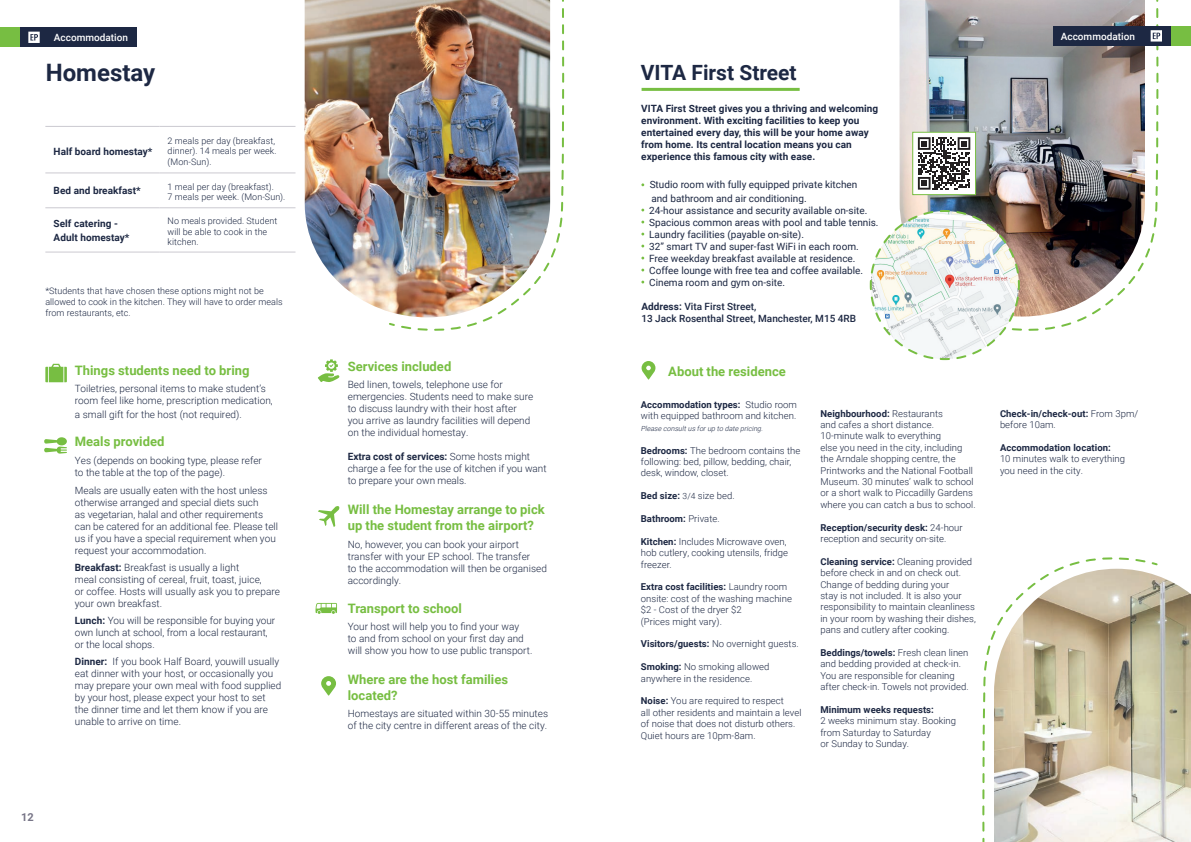
<style>
.page{position:relative;width:1191px;height:842px;background:#fff}
.page>*{position:absolute;margin:0;border:0;box-sizing:border-box;transform-origin:0 0}
.t1{font:700 24px "Roboto";color:#1d2843}
.t2{font:700 21px "Roboto";color:#1d2843}
.t3{font:700 13px/15.6px "Roboto";color:#77be42}
.t4{font:700 11px "Roboto";color:#777587}
.t5{font:300 10px/12px "Roboto";letter-spacing:.005em;color:#1d2843}
.t6{font:10px/12px "Roboto";color:#1d2843}
.t7{font:700 10px/12px "Roboto";letter-spacing:.005em;color:#1d2843}
.t8{font:500 10px/12px "Roboto";color:#1d2843}
.t9{font:500 10px "Roboto";color:#fff}
.t10{font:300 9.5px/11.4px "Roboto";letter-spacing:.005em;color:#1d2843}
.t11{font:700 9.5px/11.4px "Roboto";letter-spacing:.005em;color:#1d2843}
.t12{font:300 9px/10.8px "Roboto";letter-spacing:.005em;color:#1d2843}
.t13{font:italic 300 7px "Roboto";color:#1d2843}
.s1{font-weight:700}
.s2{font-weight:300;font-size:8.5px}
.s3{font-weight:300}
</style>
<div class="page">
<svg style="left:1085px;top:557px;width:61px;height:4px"></svg>
<svg style="left:982px;top:561px;width:176px;height:281px"></svg>
<img style="left:899px;top:0;width:246px;height:315px">
<img style="left:994px;top:569px;width:197px;height:273px">
<hr style="left:641px;top:88px;width:158px;height:3px;background:#77be42">
<svg style="left:641px;top:361px;width:14px;height:18px"></svg>
<img style="left:869px;top:209px;width:219px;height:152px">
<div style="left:914px;top:134px;width:60px;height:59px;background:#fff"></div>
<svg style="left:918px;top:137px;width:52px;height:53px"></svg>
<div style="left:912px;top:132px;width:64px;height:63px;border:1px solid #77be42"></div>
<div style="left:19px;top:27px;width:118px;height:20px;background:#1d2843"></div>
<div style="left:1053px;top:26px;width:118px;height:20px;background:#1d2843"></div>
<div style="left:1171px;top:26px;width:19px;height:20px;background:#77be42"></div>
<svg style="left:1150px;top:0;width:12px;height:180px"></svg>
<div style="left:0;top:27px;width:19px;height:20px;background:#77be42"></div>
<svg style="left:28px;top:32px;width:12px;height:11px"></svg>
<svg style="left:45px;top:364px;width:22px;height:18px"></svg>
<svg style="left:321px;top:676px;width:15px;height:19px"></svg>
<svg style="left:318px;top:359px;width:22px;height:23px"></svg>
<svg style="left:318px;top:506px;width:22px;height:21px"></svg>
<svg style="left:315px;top:603px;width:22px;height:11px"></svg>
<svg style="left:44px;top:437px;width:23px;height:17px"></svg>
<hr style="left:45px;top:126px;width:114px;height:1px;background:#cbc9d0">
<hr style="left:159px;top:126px;width:136px;height:1px;background:#cbc9d0">
<hr style="left:45px;top:173px;width:114px;height:1px;background:#cbc9d0">
<hr style="left:159px;top:173px;width:136px;height:1px;background:#cbc9d0">
<hr style="left:45px;top:208px;width:114px;height:1px;background:#cbc9d0">
<hr style="left:45px;top:252px;width:114px;height:1px;background:#cbc9d0">
<hr style="left:159px;top:208px;width:136px;height:1px;background:#cbc9d0">
<hr style="left:159px;top:252px;width:136px;height:1px;background:#cbc9d0">
<img style="left:305px;top:0;width:83px;height:311px">
<svg style="left:401px;top:327px;width:60px;height:4px"></svg>
<img style="left:388px;top:0;width:176px;height:327px">
<p class="t9" style="left:54px;top:30px;width:76px">Accommodation</p>
<p class="t9" style="left:1060px;top:29px;width:76px">Accommodation</p>
<h1 class="t1" style="left:46px;top:56px;width:111px">Homestay</h1>
<p class="t7" style="left:54px;top:145px;width:100px">Half board homestay*</p>
<p class="t12" style="left:168px;top:135px;width:110px">2 meals per day (breakfast, dinner). 14 meals per week. (Mon-Sun).</p>
<p class="t7" style="left:54px;top:184px;width:89px">Bed and breakfast*</p>
<p class="t12" style="left:168px;top:181px;width:119px">1 meal per day (breakfast).<br>7 meals per week. (Mon-Sun).</p>
<p class="t7" style="left:54px;top:216px;width:77px;line-height:14px">Self catering -<br>Adult homestay*</p>
<p class="t12" style="left:168px;top:215px;width:111px">No meals provided. Student will be able to cook in the kitchen.</p>
<p class="t12" style="left:45px;top:285px;width:239px">*Students that have chosen these options might not be allowed to cook in the kitchen. They will have to order meals from restaurants, etc.</p>
<h3 class="t3" style="left:75px;top:362px;width:176px">Things students need to bring</h3>
<p class="t5" style="left:75px;top:382px;width:199px">Toiletries, personal items to make student’s room feel like home, prescription medication,</p>
<p class="t5" style="left:75px;top:408px;width:169px">a small gift for the host (not required).</p>
<h3 class="t3" style="left:75px;top:433px;width:91px">Meals provided</h3>
<p class="t5" style="left:75px;top:454px;width:189px">Yes (depends on booking type, please refer to the table at the top of the page).</p>
<p class="t5" style="left:75px;top:484px;width:205px">Meals are usually eaten with the host unless otherwise arranged and special diets such<br>as vegetarian, halal and other requirements can be catered for an additional fee. Please tell us if you have a special requirement when you request your accommodation.</p>
<p class="t5" style="left:75px;top:561px;width:207px"><span class="s1">Breakfast:</span> Breakfast is usually a light<br>meal consisting of cereal, fruit, toast, juice,<br>or coffee. Hosts will usually ask you to prepare your own breakfast.</p>
<p class="t5" style="left:75px;top:614px;width:202px"><span class="s1">Lunch:</span> You will be responsible for buying your own lunch at school, from a local restaurant, or the local shops.</p>
<p class="t5" style="left:75px;top:655px;width:208px"><span class="s1">Dinner:</span> If you book Half Board, youwill usually eat dinner with your host, or occasionally you may prepare your own meal with food supplied by your host, please expect your host to set the dinner time and let them know if you are unable to arrive on time.</p>
<h3 class="t3" style="left:348px;top:358px;width:105px">Services included</h3>
<p class="t5" style="left:348px;top:378px;width:187px">Bed linen, towels, telephone use for emergencies. Students need to make sure to discuss laundry with their host after you arrive as laundry facilities will depend on the individual homestay.</p>
<p class="t5" style="left:348px;top:450px;width:200px"><span class="s1">Extra cost of services:</span> Some hosts might charge a fee for the use of kitchen if you want to prepare your own meals.</p>
<h3 class="t3" style="left:348px;top:501px;width:198px">Will the Homestay arrange to pick up the student from the airport?</h3>
<p class="t5" style="left:348px;top:538px;width:201px">No, however, you can book your airport transfer with your EP school. The transfer<br>to the accommodation will then be organised accordingly.</p>
<h3 class="t3" style="left:348px;top:600px;width:116px">Transport to school</h3>
<p class="t5" style="left:348px;top:620px;width:186px">Your host will help you to find your way<br>to and from school on your first day and will show you how to use public transport.</p>
<h3 class="t3" style="left:348px;top:671px;width:162px">Where are the host families located?</h3>
<p class="t5" style="left:348px;top:707px;width:202px">Homestays are situated within 30-55 minutes of the city centre in different areas of the city.</p>
<h2 class="t2" style="left:641px;top:58px;width:157px">VITA First Street</h2>
<p class="t7" style="left:641px;top:102px;width:238px">VITA First Street gives you a thriving and welcoming environment. With exciting facilities to keep you entertained every day, this will be your home away from home. Its central location means you can experience this famous city with ease.</p>
<p class="t6" style="left:649px;top:178px;width:209px;line-height:13.2px">Studio room with fully equipped private kitchen and bathroom and air conditioning.</p>
<p class="t6" style="left:649px;top:204px;width:231px">24-hour assistance and security available on-site.<br>Spacious common areas with pool and table tennis.<br>Laundry facilities (payable on-site).<br>32” smart TV and super-fast WiFi in each room.<br>Free weekday breakfast available at residence.<br>Coffee lounge with free tea and coffee available.<br>Cinema room and gym on-site.</p>
<p class="t8" style="left:641px;top:300px;width:216px"><span class="s1">Address:</span> Vita First Street,<br>13 Jack Rosenthal Street, Manchester, M15 4RB</p>
<h3 class="t3" style="left:668px;top:363px;width:119px">About the residence</h3>
<p class="t10" style="left:641px;top:399px;width:158px"><span class="s1">Accommodation types:</span> Studio room with equipped bathroom and kitchen.</p>
<p class="t13" style="left:641px;top:423px;width:125px">Please consultus forup to date pricing.</p>
<p class="t10" style="left:641px;top:444px;width:161px"><span class="s1">Bedrooms:</span> The bedroom contains the following: bed, pillow, bedding, chair, desk, window, closet.</p>
<p class="t11" style="left:641px;top:490px;width:95px">Bed size: <span class="s2">3/4</span> <span class="s3">size bed.</span></p>
<p class="t11" style="left:641px;top:513px;width:80px">Bathroom: <span class="s3">Private.</span></p>
<p class="t10" style="left:641px;top:535px;width:149px"><span class="s1">Kitchen:</span> Includes Microwave oven, hob cutlery, cooking utensils, fridge freezer.</p>
<p class="t10" style="left:641px;top:581px;width:153px"><span class="s1">Extra cost facilities:</span> Laundry room onsite: cost of the washing machine $2 - Cost of the dryer $2<br>(Prices might vary).</p>
<p class="t10" style="left:641px;top:638px;width:159px"><span class="s1">Visitors/guests:</span> No overnight guests.</p>
<p class="t10" style="left:641px;top:661px;width:130px"><span class="s1">Smoking:</span> No smoking allowed anywhere in the residence.</p>
<p class="t10" style="left:641px;top:695px;width:162px"><span class="s1">Noise:</span> You are required to respect<br>all other residents and maintain a level of noise that does not disturb others.<br>Quiet hours are 10pm-8am.</p>
<p class="t10" style="left:820px;top:407px;width:157px"><span class="s1">Neighbourhood:</span> Restaurants<br>and cafes a short distance.<br>10-minute walk to everything<br>else you need in the city, including the Arndale shopping centre, the Printworks and the National Football Museum. 30 minutes’ walk to school or a short walk to Piccadilly Gardens where you can catch a bus to school.</p>
<p class="t10" style="left:820px;top:521px;width:144px"><span class="s1">Reception/security desk:</span> 24-hour reception and security on-site.</p>
<p class="t10" style="left:820px;top:555px;width:157px"><span class="s1">Cleaning service:</span> Cleaning provided before check in and on check out.<br>Change of bedding during your<br>stay is not included. It is also your responsibility to maintain cleanliness in your room by washing their dishes, pans and cutlery after cooking.</p>
<p class="t10" style="left:820px;top:647px;width:150px"><span class="s1">Beddings/towels:</span> Fresh clean linen and bedding provided at check-in.<br>You are responsible for cleaning after check-in. Towels not provided.</p>
<p class="t11" style="left:820px;top:704px;width:115px">Minimum weeks requests:</p>
<p class="t10" style="left:820px;top:715px;width:137px">2 weeks minimum stay. Booking from Saturday to Saturday<br>or Sunday to Sunday.</p>
<p class="t11" style="left:1000px;top:407px;width:140px">Check-in/check-out: <span class="s3">From 3pm/ before 10am.</span></p>
<p class="t11" style="left:1000px;top:441px;width:112px">Accommodation location:</p>
<p class="t10" style="left:1000px;top:453px;width:127px">10 minutes walk to everything you need in the city.</p>
<p class="t4" style="left:21px;top:810px;width:14px">12</p>
</div>
